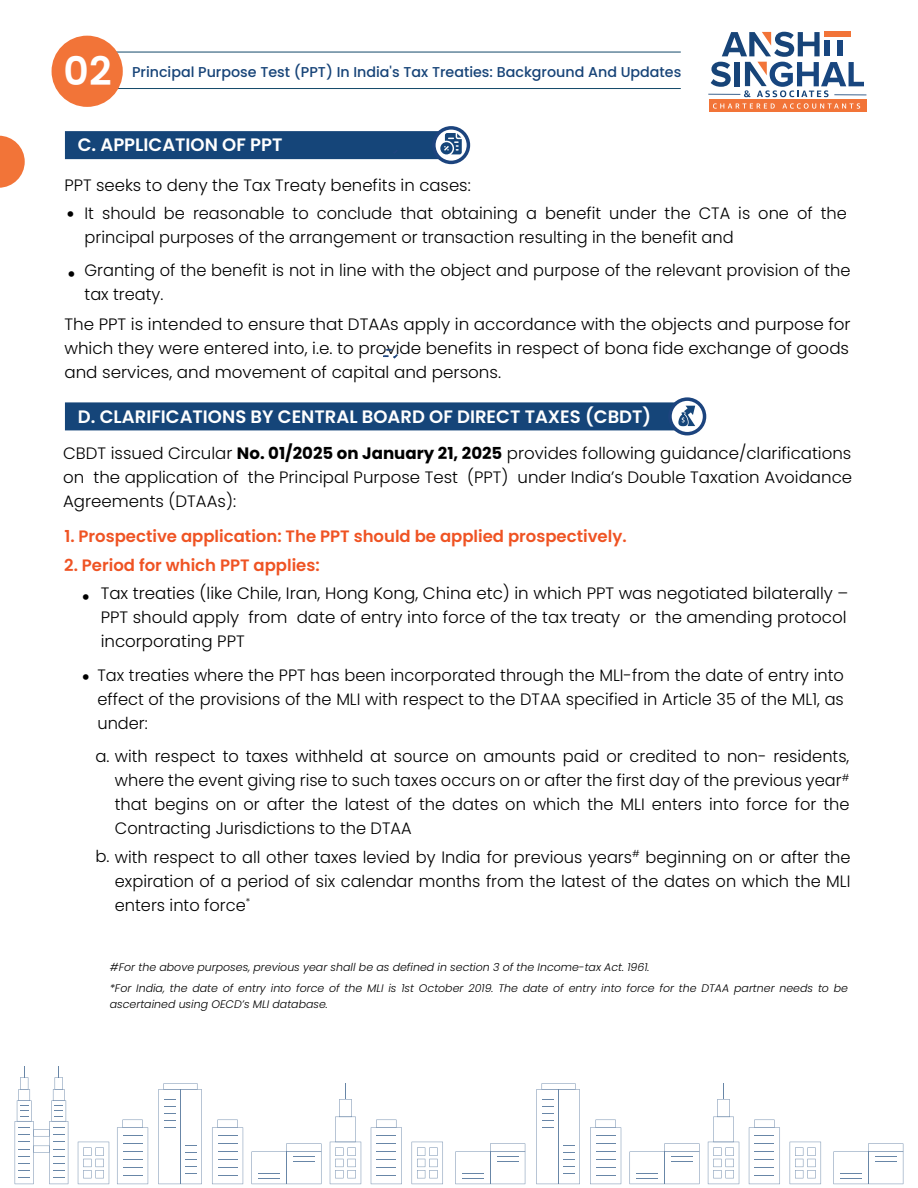
<style>
.page{position:relative;width:918px;height:1188px;background:#fff}
.page>*{position:absolute;margin:0;border:0;box-sizing:border-box;transform-origin:0 0}
.t1{font:600 39.3px "Poppins";color:#fff}
.t2{font:300 24px "Poppins";color:#000}
.t3{font:600 18px "Poppins";color:#fff}
.t4{font:300 16.5px/24px "Poppins";color:#000;text-align:justify}
.t5{font:600 16.5px "Poppins";color:#ef5323}
.t6{font:500 14.25px "Poppins";color:#174478}
.t7{font:italic 300 10.95px/16px "Poppins";color:#000}
.s1{font-weight:700}
</style>
<div class="page">
<svg style="left:15px;top:1066px;width:53px;height:118px"></svg>
<svg style="left:78px;top:1142px;width:31px;height:42px"></svg>
<svg style="left:412px;top:1142px;width:31px;height:42px"></svg>
<svg style="left:117px;top:1120px;width:31px;height:64px"></svg>
<svg style="left:371px;top:1120px;width:31px;height:64px"></svg>
<svg style="left:212px;top:1120px;width:31px;height:64px"></svg>
<svg style="left:158px;top:1083px;width:44px;height:101px"></svg>
<svg style="left:251px;top:1143px;width:70px;height:41px"></svg>
<svg style="left:455px;top:1143px;width:70px;height:41px"></svg>
<svg style="left:330px;top:1084px;width:31px;height:100px"></svg>
<svg style="left:790px;top:1142px;width:31px;height:42px"></svg>
<svg style="left:749px;top:1120px;width:31px;height:64px"></svg>
<svg style="left:590px;top:1120px;width:31px;height:64px"></svg>
<svg style="left:536px;top:1083px;width:44px;height:101px"></svg>
<svg style="left:630px;top:1143px;width:70px;height:41px"></svg>
<svg style="left:833px;top:1143px;width:70px;height:41px"></svg>
<svg style="left:708px;top:1084px;width:31px;height:100px"></svg>
<svg style="left:0;top:136px;width:25px;height:52px"></svg>
<hr style="left:104px;top:52px;width:577px;height:1px;background:#134869">
<hr style="left:104px;top:88px;width:577px;height:1px;background:#134869">
<div style="left:52px;top:36px;width:71px;height:71px;background:#f27438;border-radius:50%"></div>
<hr style="left:708px;top:94px;width:32px;height:1px;background:#174478">
<hr style="left:834px;top:94px;width:32px;height:1px;background:#174478">
<div style="left:709px;top:100px;width:157px;height:12px;background:#f27438"></div>
<svg style="left:713px;top:103px;width:62px;height:6px"></svg>
<svg style="left:782px;top:103px;width:78px;height:6px"></svg>
<svg style="left:711px;top:32px;width:153px;height:65px"></svg>
<div style="left:668px;top:397px;width:38px;height:38px;border:4px solid #1c447e;border-radius:50%"></div>
<svg style="left:383px;top:349px;width:15px;height:9px"></svg>
<svg style="left:434px;top:128px;width:34px;height:34px"></svg>
<div style="left:432px;top:126px;width:38px;height:38px;border:4px solid #1c447e;border-radius:50%"></div>
<svg style="left:65px;top:131px;width:397px;height:28px;background:#1d4b7d"></svg>
<svg style="left:65px;top:402px;width:640px;height:28px;background:#1f4d7f"></svg>
<h1 class="t1" style="left:64px;top:48px;width:49px">02</h1>
<p class="t6" style="left:132px;top:63px;width:551px">Principal Purpose Test (PPT) In India's Tax Treaties: Background And Updates</p>
<p class="t3" style="left:78px;top:134px;width:206px">C. APPLICATION OF PPT</p>
<p class="t4" style="left:64px;top:174px;width:408px">PPT seeks to deny the Tax Treaty benefits in cases:</p>
<h2 class="t2" style="left:66px;top:200px;width:10px">•</h2>
<h2 class="t2" style="left:67px;top:260px;width:10px">•</h2>
<p class="t4" style="left:85px;top:201px;width:764px">It should be reasonable to conclude that obtaining a benefit under the CTA is one of the principal purposes of the arrangement or transaction resulting in the benefit and</p>
<p class="t4" style="left:85px;top:258px;width:767px">Granting of the benefit is not in line with the object and purpose of the relevant provision of the tax treaty.</p>
<p class="t4" style="left:64px;top:312px;width:788px">The PPT is intended to ensure that DTAAs apply in accordance with the objects and purpose for which they were entered into, i.e. to provide benefits in respect of bona fide exchange of goods and services, and movement of capital and persons.</p>
<p class="t3" style="left:78px;top:406px;width:575px">D. CLARIFICATIONS BY CENTRAL BOARD OF DIRECT TAXES (CBDT)</p>
<p class="t4" style="left:63px;top:442px;width:791px">CBDT issued Circular <span class="s1">No. 01/2025 on January 21, 2025</span> provides following guidance/clarifications on the application of the Principal Purpose Test (PPT) under India’s Double Taxation Avoidance Agreements (DTAAs):</p>
<p class="t5" style="left:64px;top:527px;width:564px">1. Prospective application: The PPT should be applied prospectively.</p>
<p class="t5" style="left:64px;top:555px;width:257px">2. Period for which PPT applies:</p>
<h2 class="t2" style="left:81px;top:583px;width:10px">•</h2>
<h2 class="t2" style="left:81px;top:663px;width:10px">•</h2>
<p class="t4" style="left:101px;top:582px;width:749px">Tax treaties (like Chile, Iran, Hong Kong, China etc) in which PPT was negotiated bilaterally – PPT should apply from date of entry into force of the tax treaty or the amending protocol incorporating PPT</p>
<p class="t4" style="left:97px;top:664px;width:748px">Tax treaties where the PPT has been incorporated through the MLI-from the date of entry into effect of the provisions of the MLI with respect to the DTAA specified in Article 35 of the ML1, as under:</p>
<p class="t4" style="left:115px;top:745px;width:736px;text-indent:-19px">a. with respect to taxes withheld at source on amounts paid or credited to non- residents, where the event giving rise to such taxes occurs on or after the first day of the previous year<sup># </sup>that begins on or after the latest of the dates on which the MLI enters into force for the Contracting Jurisdictions to the DTAA</p>
<p class="t4" style="left:115px;top:845px;width:737px;text-indent:-19px">b. with respect to all other taxes levied by India for previous years<sup>#</sup> beginning on or after the expiration of a period of six calendar months from the latest of the dates on which the MLI enters into force<sup>*</sup></p>
<p class="t7" style="left:110px;top:959px;width:541px">#For the above purposes, previous year shall be as defined in section 3 of the Income-tax Act. 1961.</p>
<p class="t7" style="left:110px;top:980px;width:740px">*For India, the date of entry into force of the MLI is 1st October 2019. The date of entry into force for the DTAA partner needs to be ascertained using OECD’s MLI database.</p>
</div>
